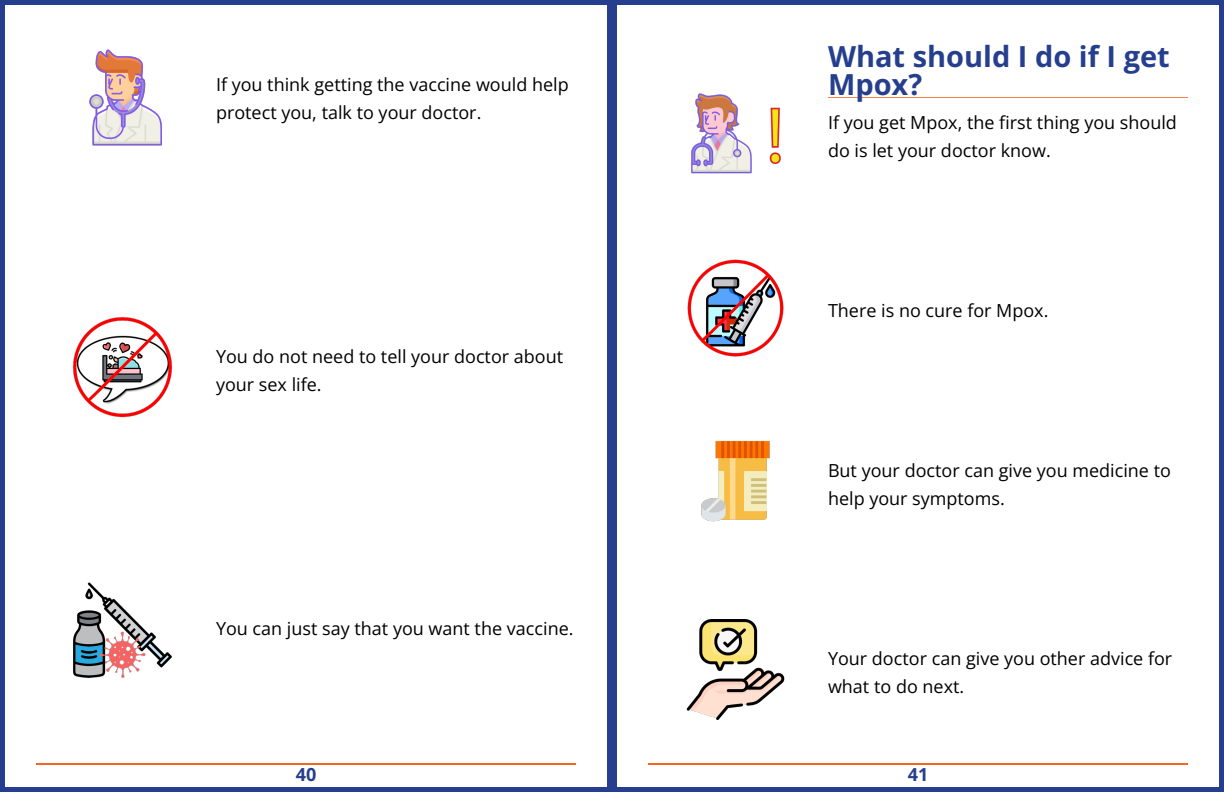
<style>
.page{position:relative;width:1224px;height:792px;background:#fff}
.page>*{position:absolute;margin:0;border:0;box-sizing:border-box;transform-origin:0 0}
.Heading_1{font:700 29px/28px "Open Sans";color:#253f8e}
.t1{font:18px/28px "Open Sans";color:#000}
.t2{font:700 18px "Open Sans";color:#253f8e}
</style>
<div class="page">
<div style="left:612px;top:0;width:612px;height:792px;border:5px solid #253f8e"></div>
<hr style="left:648px;top:763px;width:540px;height:2px;background:#f26522">
<div style="left:0;top:0;width:612px;height:792px;border:5px solid #253f8e"></div>
<hr style="left:36px;top:763px;width:540px;height:2px;background:#f26522">
<img style="left:89px;top:49px;width:73px;height:97px">
<img style="left:73px;top:317px;width:99px;height:100px">
<img style="left:73px;top:582px;width:99px;height:96px">
<hr style="left:828px;top:97px;width:360px;height:1px;background:#f5844e">
<img style="left:691px;top:93px;width:90px;height:81px">
<img style="left:687px;top:259px;width:97px;height:98px">
<img style="left:701px;top:440px;width:69px;height:82px">
<img style="left:686px;top:619px;width:99px;height:101px">
<p class="t1" style="left:216px;top:70px;width:354px">If you think getting the vaccine would help protect you, talk to your doctor.</p>
<p class="t1" style="left:216px;top:342px;width:349px">You do not need to tell your doctor about your sex life.</p>
<p class="t1" style="left:216px;top:614px;width:359px">You can just say that you want the vaccine.</p>
<p class="Heading_1" style="left:828px;top:42px;width:343px">What should I do if I get<br>Mpox?</p>
<p class="t1" style="left:828px;top:108px;width:350px">If you get Mpox, the first thing you should do is let your doctor know.</p>
<p class="t1" style="left:828px;top:296px;width:222px">There is no cure for Mpox.</p>
<p class="t1" style="left:828px;top:456px;width:344px">But your doctor can give you medicine to help your symptoms.</p>
<p class="t1" style="left:828px;top:644px;width:346px">Your doctor can give you other advice for what to do next.</p>
<p class="t2" style="left:296px;top:762px;width:22px">40</p>
<p class="t2" style="left:908px;top:762px;width:22px">41</p>
</div>
